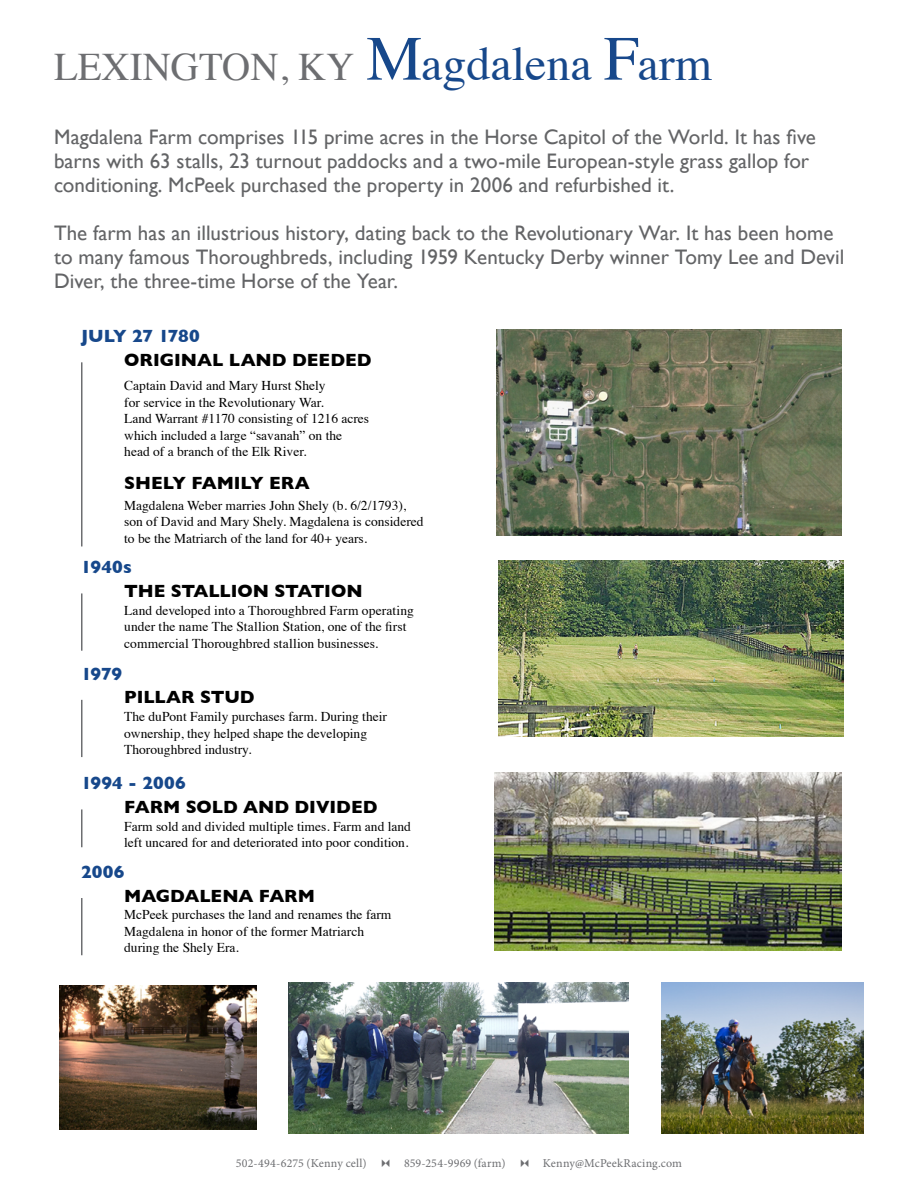
<style>
.page{position:relative;width:918px;height:1188px;background:#fff}
.page>*{position:absolute;margin:0;border:0;box-sizing:border-box;transform-origin:0 0}
.t1{font:39px "Times";color:#6d6e71}
.t2{font:21px/24px "Gill Sans";color:#636466}
.t3{font:700 18px "Gill Sans";letter-spacing:-.005em;color:#000}
.t4{font:700 18px "Gill Sans";color:#17488b}
.t5{font:700 18px "Gill Sans";letter-spacing:-.025em;color:#17488b}
.t6{font:13.5px/16.5px "Times";color:#000}
.t7{font:12px "Minion Pro";letter-spacing:.01em;color:#6d6e71}
.s1{font-size:63px;color:#17488b}
.s2{font-size:48px;color:#17488b}
</style>
<div class="page">
<img style="left:497px;top:329px;width:345px;height:207px">
<hr style="left:81px;top:362px;width:1px;height:184px;background:#6d6e71">
<hr style="left:81px;top:593px;width:1px;height:58px;background:#6d6e71">
<hr style="left:81px;top:700px;width:1px;height:57px;background:#6d6e71">
<hr style="left:81px;top:809px;width:1px;height:38px;background:#6d6e71">
<hr style="left:81px;top:898px;width:1px;height:57px;background:#6d6e71">
<img style="left:499px;top:561px;width:344px;height:176px">
<img style="left:495px;top:773px;width:347px;height:177px">
<img style="left:662px;top:983px;width:202px;height:151px">
<img style="left:288px;top:983px;width:341px;height:151px">
<img style="left:59px;top:986px;width:197px;height:144px">
<h1 class="t1" style="left:54px;top:30px;width:660px">LEXINGTON, KY <span class="s1">M</span><span class="s2">agdalena</span> <span class="s1">F</span><span class="s2">arm</span></h1>
<p class="t2" style="left:54px;top:124px;width:764px">Magdalena Farm comprises 115 prime acres in the Horse Capitol of the World. It has five barns with 63 stalls, 23 turnout paddocks and a two-mile European-style grass gallop for conditioning. McPeek purchased the property in 2006 and refurbished it.</p>
<h2 class="t2" style="left:54px;top:220px;width:792px">The farm has an illustrious history, dating back to the Revolutionary War. It has been home to many famous Thoroughbreds, including 1959 Kentucky Derby winner Tomy Lee and Devil<br>Diver, the three-time Horse of the Year.</h2>
<h3 class="t5" style="left:81px;top:322px;width:120px">JULY 27 1780</h3>
<h3 class="t3" style="left:124px;top:346px;width:249px">ORIGINAL LAND DEEDED</h3>
<p class="t6" style="left:124px;top:376px;width:246px">Captain David and Mary Hurst Shely<br>for service in the Revolutionary War.<br>Land Warrant #1170 consisting of 1216 acres which included a large “savanah” on the head of a branch of the Elk River.</p>
<h3 class="t3" style="left:124px;top:469px;width:187px">SHELY FAMILY ERA</h3>
<p class="t6" style="left:124px;top:496px;width:301px">Magdalena Weber marries John Shely (b. 6/2/1793), son of David and Mary Shely. Magdalena is considered to be the Matriarch of the land for 40+ years.</p>
<h3 class="t4" style="left:81px;top:553px;width:52px">1940s</h3>
<h3 class="t3" style="left:124px;top:577px;width:240px">THE STALLION STATION</h3>
<p class="t6" style="left:124px;top:601px;width:291px">Land developed into a Thoroughbred Farm operating under the name The Stallion Station, one of the first commercial Thoroughbred stallion businesses.</p>
<h3 class="t4" style="left:81px;top:659px;width:43px">1979</h3>
<h3 class="t3" style="left:124px;top:683px;width:132px">PILLAR STUD</h3>
<p class="t6" style="left:124px;top:707px;width:264px">The duPont Family purchases farm. During their ownership, they helped shape the developing<br>Thoroughbred industry.</p>
<h3 class="t4" style="left:81px;top:769px;width:106px">1994 - 2006</h3>
<h3 class="t3" style="left:124px;top:793px;width:255px">FARM SOLD AND DIVIDED</h3>
<p class="t6" style="left:124px;top:817px;width:288px">Farm sold and divided multiple times. Farm and land left uncared for and deteriorated into poor condition.</p>
<h3 class="t4" style="left:81px;top:858px;width:45px">2006</h3>
<h3 class="t3" style="left:124px;top:881px;width:192px">MAGDALENA FARM</h3>
<p class="t6" style="left:124px;top:906px;width:269px">McPeek purchases the land and renames the farm<br>Magdalena in honor of the former Matriarch during the Shely Era.</p>
<p class="t7" style="left:236px;top:1155px;width:448px">502-494-6275 (Kenny cell) ✔✓ 859-254-9969 (farm) ✔✓ Kenny@McPeekRacing.com</p>
</div>
